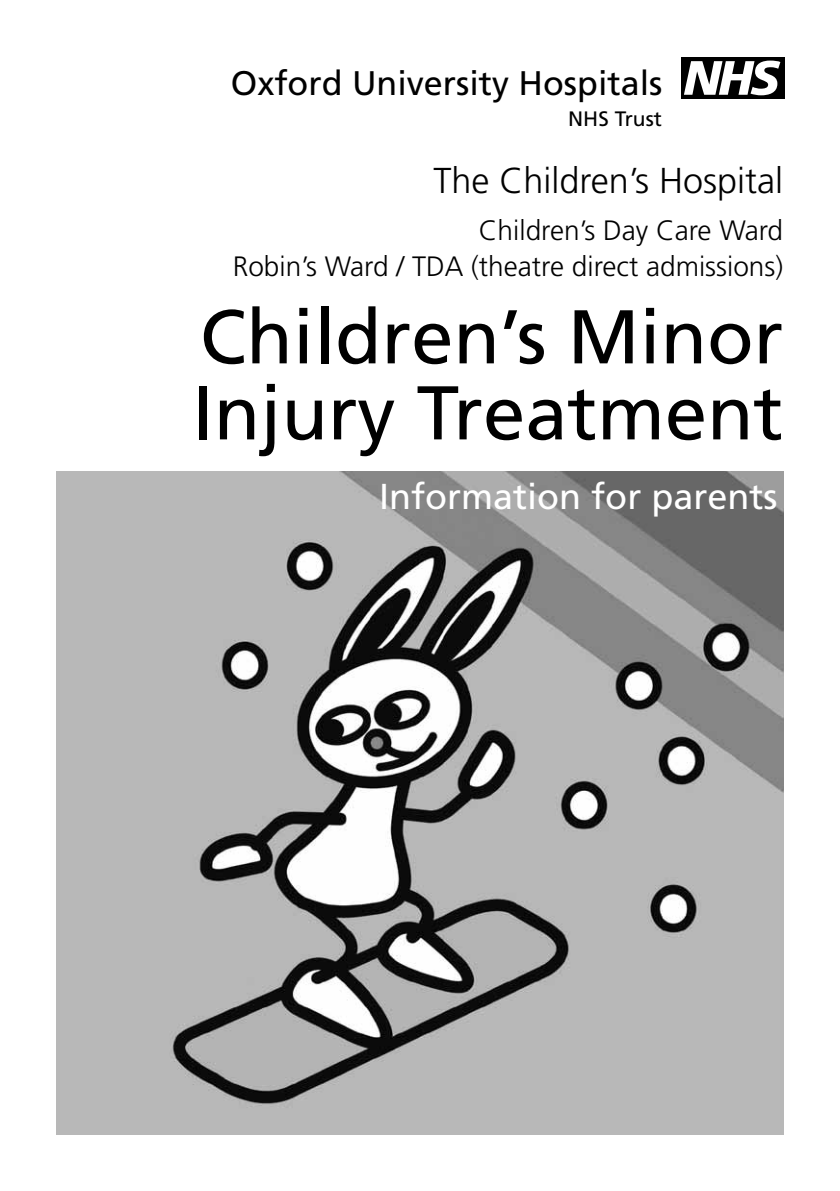
<style>
.page{position:relative;width:840px;height:1191px;background:#fff}
.page>*{position:absolute;margin:0;border:0;box-sizing:border-box;transform-origin:0 0}
.t1{font:76px/76px "Frutiger";color:#000}
.t2{font:300 36px "Frutiger";color:#000}
.t3{font:36px "Frutiger";color:#fff}
.t4{font:34px "Frutiger";color:#000}
.t5{font:300 28px/36px "Frutiger";color:#000;text-align:right}
.t6{font:20.8px "Frutiger";color:#000}
</style>
<div class="page">
<div style="left:680px;top:57px;width:103px;height:42px;background:#000"></div>
<svg style="left:684px;top:61px;width:96px;height:34px"></svg>
<img style="left:57px;top:472px;width:725px;height:662px">
<p class="t4" style="left:231px;top:63px;width:433px">Oxford University Hospitals</p>
<p class="t6" style="left:568px;top:107px;width:95px">NHS Trust</p>
<p class="t2" style="left:433px;top:160px;width:351px">The Children’s Hospital</p>
<p class="t5" style="left:233px;top:212px;width:551px">Children’s Day Care Ward<br>Robin’s Ward / TDA (theatre direct admissions)</p>
<h1 class="t1" style="left:192px;top:298px;width:591px">Children’s Minor<br>Injury Treatment</h1>
<p class="t3" style="left:379px;top:476px;width:400px">Information for parents</p>
</div>
